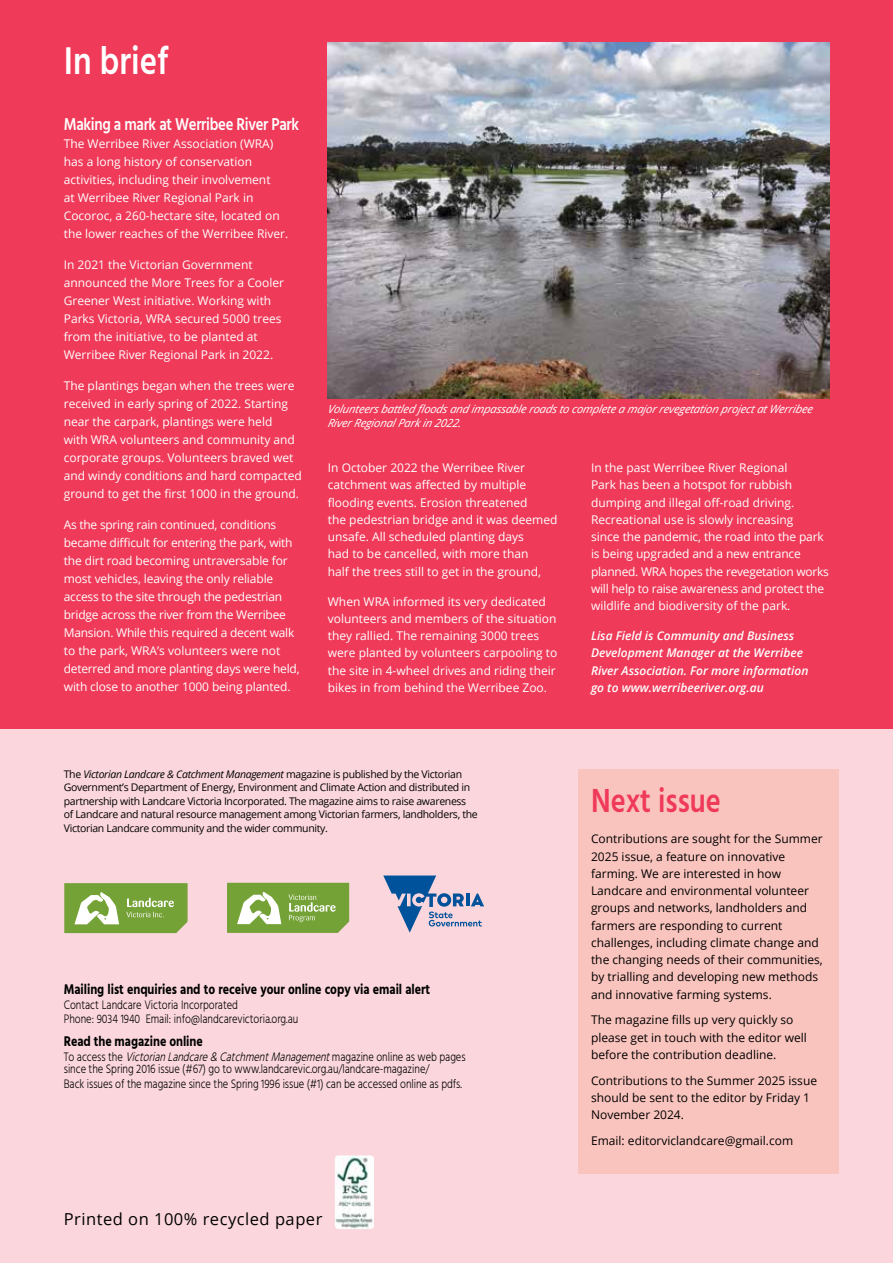
<style>
.page{position:relative;width:893px;height:1263px;background:#ef3a59}
.page>*{position:absolute;margin:0;border:0;box-sizing:border-box;transform-origin:0 0}
.t1{font:600 39.6px "Hind";color:#fff;scale:.83 1}
.t2{font:600 34.2px "Hind";color:#ef3a59;scale:.83 1}
.t3{font:600 17.7px "Hind";letter-spacing:-.02em;color:#fff;scale:.83 1}
.t4{font:16.5px "Open Sans";letter-spacing:.03em;color:#000}
.t5{font:300 16.2px "Hind";color:#000;scale:.83 1}
.t6{font:700 14.4px "Hind";letter-spacing:-.005em;color:#000;scale:.83 1}
.t7{font:300 12.6px/14.4px "Hind";letter-spacing:-.005em;color:#000;scale:.83 1}
.t8{font:12px/17.2px "Open Sans";color:#fff}
.t9{font:12px/17.2px "Open Sans";color:#000}
.t10{font:12px/18px "Open Sans";letter-spacing:-.02em;color:#fff}
.t11{font:italic 600 12px/17.2px "Open Sans";color:#fff}
.t12{font:300 11.4px "Hind";color:#000;scale:.83 1}
.t13{font:italic 11.25px/14.2px "Open Sans";letter-spacing:-.015em;color:#fff}
.t14{font:10.5px/13.5px "Open Sans";letter-spacing:-.03em;color:#000}
.s1{font-style:italic}
</style>
<div class="page">
<div style="left:0;top:729px;width:893px;height:534px;background:#fbd7dd"></div>
<img style="left:327px;top:43px;width:502px;height:355px">
<svg style="left:383px;top:875px;width:101px;height:58px"></svg>
<svg style="left:64px;top:883px;width:124px;height:50px;background:#8cb158"></svg>
<div style="left:578px;top:769px;width:261px;height:405px;background:#fac4be"></div>
<svg style="left:227px;top:883px;width:122px;height:50px;background:#8cb158"></svg>
<img style="left:335px;top:1155px;width:39px;height:74px">
<h1 class="t1" style="left:64px;top:33px;width:128px">In brief</h1>
<h3 class="t3" style="left:64px;top:112px;width:285px">Making a mark at Werribee River Park</h3>
<p class="t8" style="left:64px;top:135px;width:226px;line-height:18px">The Werribee River Association (WRA) has a long history of conservation activities, including their involvement<br>at Werribee River Regional Park in Cocoroc, a 260-hectare site, located on the lower reaches of the Werribee River.</p>
<p class="t8" style="left:64px;top:255px;width:222px;line-height:18px">In 2021 the Victorian Government announced the More Trees for a Cooler Greener West initiative. Working with Parks Victoria, WRA secured 5000 trees from the initiative, to be planted at Werribee River Regional Park in 2022.</p>
<p class="t8" style="left:64px;top:376px;width:240px;line-height:18px">The plantings began when the trees were received in early spring of 2022. Starting near the carpark, plantings were held<br>with WRA volunteers and community and corporate groups. Volunteers braved wet and windy conditions and hard compacted ground to get the first 1000 in the ground.</p>
<p class="t10" style="left:64px;top:515px;width:237px">As the spring rain continued, conditions became difficult for entering the park, with the dirt road becoming untraversable for most vehicles, leaving the only reliable access to the site through the pedestrian bridge across the river from the Werribee Mansion. While this required a decent walk to the park, WRA’s volunteers were not deterred and more planting days were held, with close to another 1000 being planted.</p>
<p class="t13" style="left:327px;top:401px;width:490px">Volunteersbattled floodsand imp assableroadstocomp letea majorrevegetation p rojectatWerribee<br>RiverRegionalParkin 2022.</p>
<p class="t8" style="left:328px;top:459px;width:231px">In October 2022 the Werribee River catchment was affected by multiple flooding events. Erosion threatened<br>the pedestrian bridge and it was deemed unsafe. All scheduled planting days<br>had to be cancelled, with more than<br>half the trees still to get in the ground,</p>
<p class="t8" style="left:328px;top:592px;width:231px">When WRA informed its very dedicated volunteers and members of the situation they rallied. The remaining 3000 trees were planted by volunteers carpooling to the site in 4-wheel drives and riding their bikes in from behind the Werribee Zoo.</p>
<p class="t8" style="left:591px;top:459px;width:239px">In the past Werribee River Regional<br>Park has been a hotspot for rubbish dumping and illegal off-road driving.<br>Recreational use is slowly increasing<br>since the pandemic, the road into the park is being upgraded and a new entrance planned. WRA hopes the revegetation works will help to raise awareness and protect the wildlife and biodiversity of the park.</p>
<p class="t11" style="left:591px;top:627px;width:219px">Lisa Field is Community and Business Development Manager at the Werribee River Association. For more information go to www.werribeeriver.org.au</p>
<p class="t14" style="left:64px;top:767px;width:415px">The <span class="s1">Victorian Landcare &amp; Catchment Management</span> magazine is published by the Victorian Government’s Department of Energy, Environment and Climate Action and distributed in partnership with Landcare Victoria Incorporated. The magazine aims to raise awareness of Landcare and natural resource management among Victorian farmers, landholders, the Victorian Landcare community and the wider community.</p>
<p class="t6" style="left:64px;top:981px;width:443px">Mailing list enquiries and to receive your online copy via email alert</p>
<p class="t7" style="left:64px;top:998px;width:284px">Contact Landcare Victoria Incorporated<br>Phone: 9034 1940 Email: info@landcarevictoria.org.au</p>
<p class="t6" style="left:64px;top:1033px;width:169px">Read the magazine online</p>
<p class="t7" style="left:64px;top:1051px;width:486px;line-height:12.6px">T o a c c e s s t h e <span class="s1">VictorianLandcare&amp; CatchmentManagement</span>m a g a z i n e o n l i n e a s w e b p a g e s since the Spring 2016 issue (#67) go to www.landcarevic.org.au/landcare-magazine/</p>
<p class="t7" style="left:64px;top:1077px;width:481px">Back issues of the magazine since the Spring 1996 issue (#1) can be accessed online as pdfs.</p>
<h3 class="t4" style="left:64px;top:1208px;width:260px">Printed on 100% recycled paper</h3>
<h3 class="t5" style="left:68px;top:1216px;width:5px">|</h3>
<p class="t12" style="left:110px;top:1221px;width:282px">VICTORIAN LANDCARE AND CATCHMENT MANAGEMENT</p>
<h2 class="t2" style="left:591px;top:777px;width:158px">Next issue</h2>
<p class="t9" style="left:591px;top:830px;width:233px">Contributions are sought for the Summer 2025 issue, a feature on innovative farming. We are interested in how Landcare and environmental volunteer groups and networks, landholders and farmers are responding to current challenges, including climate change and the changing needs of their communities, by trialling and developing new methods and innovative farming systems.</p>
<p class="t9" style="left:591px;top:1011px;width:217px">The magazine fills up very quickly so please get in touch with the editor well before the contribution deadline.</p>
<p class="t9" style="left:591px;top:1071px;width:228px">Contributions to the Summer 2025 issue should be sent to the editor by Friday 1<br>November 2024.</p>
<p class="t9" style="left:591px;top:1131px;width:204px">Email: editorviclandcare@gmail.com</p>
</div>
